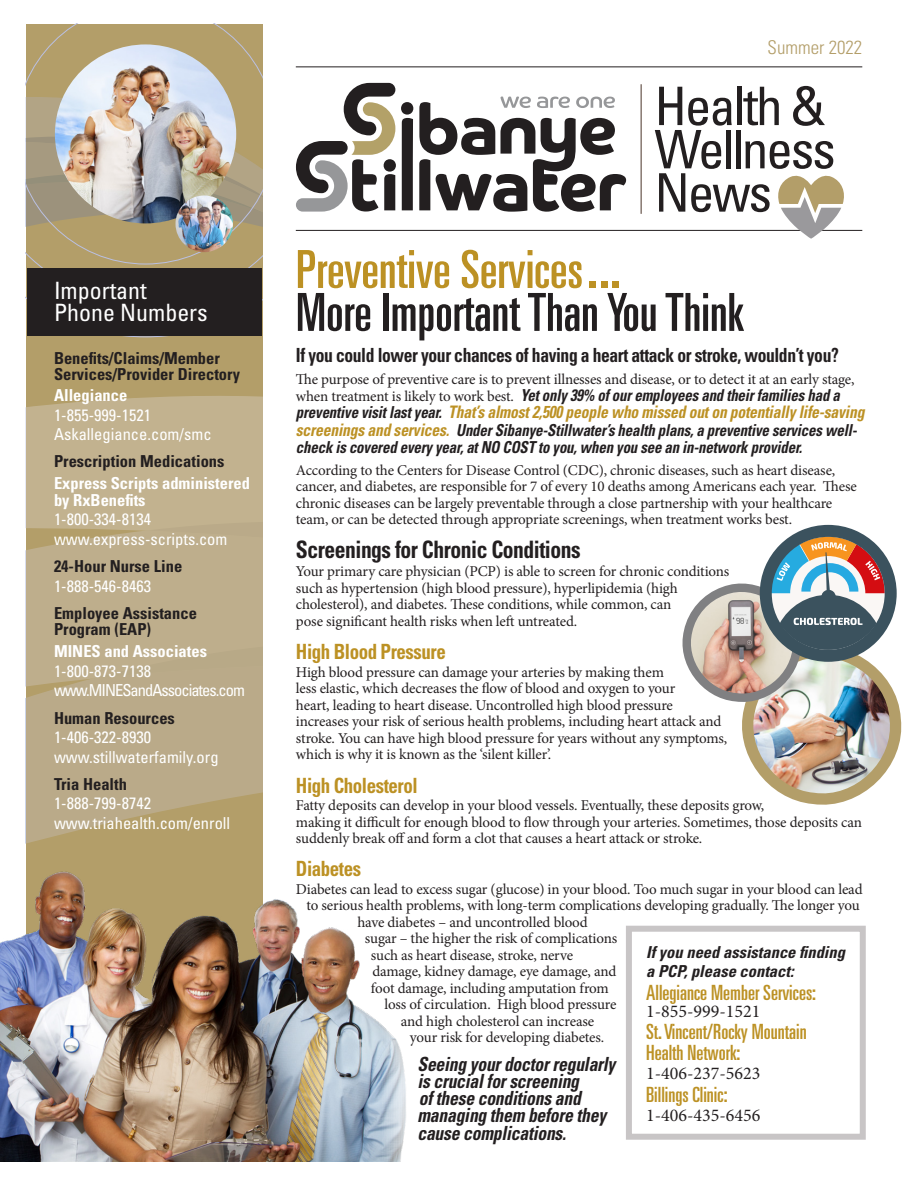
<style>
.page{position:relative;width:918px;height:1188px;background:#fff}
.page>*{position:absolute;margin:0;border:0;box-sizing:border-box;transform-origin:0 0}
.t1{font:condensed 53.1px/43.2px "Univers";letter-spacing:-.04em;color:#231f20}
.t2{font:ultra-condensed 52.5px "Univers";color:#231f20}
.t3{font:ultra-condensed 52.5px "Univers";color:#bc9124}
.t4{font:700 condensed 24px "Univers";letter-spacing:-.02em;color:#231f20;scale:.9 1}
.t5{font:condensed 23.85px/21.6px "Univers";color:#fff}
.t6{font:ultra-condensed 21px/20.2px "Univers";color:#bc9124}
.t7{font:700 condensed 21px "Univers";letter-spacing:-.02em;color:#bc9124;scale:.9 1}
.t8{font:italic 700 condensed 19.5px/17.2px "Univers";letter-spacing:-.01em;color:#231f20;scale:.9 1}
.t9{font:700 condensed 19.5px "Univers";letter-spacing:-.02em;color:#231f20;scale:.9 1}
.t10{font:300 condensed 18.9px "Univers";color:#b39e69}
.t11{font:18px "Minion Pro";color:#231f20}
.t12{font:italic 700 condensed 17.25px "Univers";letter-spacing:-.01em;color:#bc9124;scale:.9 1}
.t13{font:italic 700 condensed 16.5px/17.2px "Univers";letter-spacing:-.01em;color:#231f20;scale:.9 1}
.t14{font:condensed 16.5px/19.5px "Univers";color:#fff}
.t15{font:700 condensed 16.5px/16.5px "Univers";color:#231f20}
.t16{font:700 condensed 16.5px/16.5px "Univers";color:#fff}
.t17{font:italic 700 condensed 16.5px/19.5px "Univers";letter-spacing:-.01em;color:#231f20}
.t18{font:condensed 16.5px/19.5px "Univers";letter-spacing:-.06em;color:#fff}
.t19{font:15px/16.5px "Minion Pro";letter-spacing:-.01em;color:#231f20}
.s1{font-family:"Minion Pro";font-weight:400;font-style:normal;font-stretch:normal;font-size:15px}
.s2{font-size:16.5px;color:#231f20}
.s3{font-size:17.25px;color:#bc9124}
</style>
<div class="page">
<img style="left:26px;top:24px;width:236px;height:277px">
<img style="left:176px;top:195px;width:57px;height:57px;border-radius:29px">
<div style="left:26px;top:301px;width:236px;height:94px;background:#b39e69"></div>
<svg style="left:26px;top:395px;width:236px;height:474px;background:#bdad88"></svg>
<svg style="left:145px;top:521px;width:117px;height:348px;background:#baa983"></svg>
<div style="left:27px;top:268px;width:235px;height:68px;background:#231f20"></div>
<hr style="left:296px;top:230px;width:566px;height:1px;background:#231f20">
<hr style="left:296px;top:66px;width:566px;height:1px;background:#231f20">
<hr style="left:640px;top:84px;width:2px;height:130px;background:#867870">
<svg style="left:776px;top:175px;width:70px;height:64px"></svg>
<svg style="left:419px;top:97px;width:207px;height:115px"></svg>
<svg style="left:296px;top:83px;width:117px;height:129px"></svg>
<img style="left:0;top:869px;width:406px;height:293px">
<div style="left:626px;top:926px;width:240px;height:214px;background:#fff;border:6px solid #c8c5c6"></div>
<img style="left:682px;top:525px;width:219px;height:280px">
<h3 class="t5" style="left:54px;top:279px;width:155px">Important<br>Phone Numbers</h3>
<p class="t15" style="left:54px;top:349px;width:188px">Benefits/Claims/Member<br>Services/Provider Directory</p>
<p class="t16" style="left:54px;top:387px;width:75px">Allegiance</p>
<p class="t14" style="left:54px;top:405px;width:159px">1-855-999-1521<br>Askallegiance.com/smc</p>
<p class="t15" style="left:54px;top:453px;width:172px">Prescription Medications</p>
<p class="t16" style="left:54px;top:475px;width:198px">Express Scripts administered by RxBenefits</p>
<p class="t14" style="left:54px;top:509px;width:175px">1-800-334-8134 www.express-scripts.com</p>
<p class="t15" style="left:54px;top:558px;width:130px">24-Hour Nurse Line</p>
<p class="t14" style="left:54px;top:576px;width:99px">1-888-546-8463</p>
<p class="t15" style="left:54px;top:605px;width:144px">Employee Assistance<br>Program (EAP)</p>
<p class="t16" style="left:54px;top:643px;width:155px">MINES and Associates</p>
<p class="t18" style="left:54px;top:661px;width:192px">1-800-873-7138 www.MINESandAssociates.com</p>
<p class="t15" style="left:54px;top:709px;width:122px">Human Resources</p>
<p class="t14" style="left:54px;top:727px;width:166px">1-406-322-8930 www.stillwaterfamily.org</p>
<p class="t15" style="left:54px;top:776px;width:75px">Tria Health</p>
<p class="t14" style="left:54px;top:793px;width:178px">1-888-799-8742 www.triahealth.com/enroll</p>
<p class="t10" style="left:768px;top:36px;width:96px">Summer 2022</p>
<h1 class="t1" style="left:654px;top:83px;width:183px">Health &amp;<br>Wellness<br>News</h1>
<h2 class="t3" style="left:296px;top:239px;width:326px">Preventive Services...</h2>
<h2 class="t2" style="left:296px;top:282px;width:450px">More Important Than You Think</h2>
<h3 class="t9" style="left:296px;top:343px;width:605px">If you could lower your chances of having a heart attack or stroke, wouldn’t you?</h3>
<p class="t19" style="left:296px;top:371px;width:560px">The purpose of preventive care is to prevent illnesses and disease, or to detect it at an early stage,</p>
<p class="t13" style="left:296px;top:386px;width:606px"><span class="s1">when treatment is likely to work best.</span> Yet only 39% of our employees and their families had a</p>
<p class="t12" style="left:296px;top:402px;width:633px"><span class="s2">preventive visit last year.</span> That’s almost 2,500 people who missed out on potentially life-saving</p>
<p class="t13" style="left:296px;top:421px;width:625px"><span class="s3">screenings and services.</span> Under Sibanye-Stillwater’s health plans, a preventive services well&shy;check is covered every year, at NO COST to you, when you see an in-network provider.</p>
<p class="t19" style="left:296px;top:462px;width:562px">According to the Centers for Disease Control (CDC), chronic diseases, such as heart disease, cancer, and diabetes, are responsible for 7 of every 10 deaths among Americans each year. These chronic diseases can be largely preventable through a close partnership with your healthcare team, or can be detected through appropriate screenings, when treatment works best.</p>
<h3 class="t4" style="left:296px;top:534px;width:318px">Screenings for Chronic Conditions</h3>
<p class="t19" style="left:296px;top:563px;width:435px">Your primary care physician (PCP) is able to screen for chronic conditions such as hypertension (high blood pressure), hyperlipidemia (high cholesterol), and diabetes. These conditions, while common, can<br>pose significant health risks when left untreated.</p>
<h3 class="t7" style="left:296px;top:639px;width:168px">High Blood Pressure</h3>
<p class="t19" style="left:296px;top:664px;width:433px">High blood pressure can damage your arteries by making them<br>less elastic, which decreases the flow of blood and oxygen to your<br>heart, leading to heart disease. Uncontrolled high blood pressure increases your risk of serious health problems, including heart attack and stroke. You can have high blood pressure for years without any symptoms, which is why it is known as the ‘silent killer’.</p>
<h3 class="t7" style="left:296px;top:772px;width:137px">High Cholesterol</h3>
<p class="t19" style="left:296px;top:797px;width:567px">Fatty deposits can develop in your blood vessels. Eventually, these deposits grow,<br>making it difficult for enough blood to flow through your arteries. Sometimes, those deposits can suddenly break off and form a clot that causes a heart attack or stroke.</p>
<h3 class="t7" style="left:296px;top:856px;width:74px">Diabetes</h3>
<p class="t19" style="left:296px;top:881px;width:568px">Diabetes can lead to excess sugar (glucose) in your blood. Too much sugar in your blood can lead</p>
<p class="t19" style="left:306px;top:897px;width:555px">to serious health problems, with long-term complications developing gradually. The longer you</p>
<p class="t19" style="left:357px;top:914px;width:232px">have diabetes – and uncontrolled blood</p>
<p class="t19" style="left:365px;top:930px;width:254px">sugar – the higher the risk of complications</p>
<p class="t19" style="left:371px;top:947px;width:204px">such as heart disease, stroke, nerve</p>
<p class="t19" style="left:372px;top:963px;width:245px">damage, kidney damage, eye damage, and</p>
<p class="t19" style="left:371px;top:980px;width:239px">foot damage, including amputation from</p>
<p class="t19" style="left:384px;top:996px;width:234px">loss of circulation. High blood pressure</p>
<p class="t19" style="left:401px;top:1013px;width:195px">and high cholesterol can increase</p>
<p class="t19" style="left:410px;top:1029px;width:196px">your risk for developing diabetes.</p>
<h3 class="t8" style="left:417px;top:1055px;width:222px">Seeing your doctor regularly is crucial for screening<br>of these conditions and managing them before they cause complications.</h3>
<p class="t17" style="left:646px;top:942px;width:200px">If you need assistance finding a PCP, please contact:</p>
<h3 class="t6" style="left:646px;top:982px;width:172px">Allegiance Member Services:</h3>
<p class="t11" style="left:646px;top:999px;width:116px">1-855-999-1521</p>
<h3 class="t6" style="left:646px;top:1022px;width:162px">St. Vincent/Rocky Mountain<br>Health Network:</h3>
<p class="t11" style="left:646px;top:1061px;width:116px">1-406-237-5623</p>
<h3 class="t6" style="left:646px;top:1084px;width:83px">Billings Clinic:</h3>
<p class="t11" style="left:646px;top:1103px;width:116px">1-406-435-6456</p>
</div>
